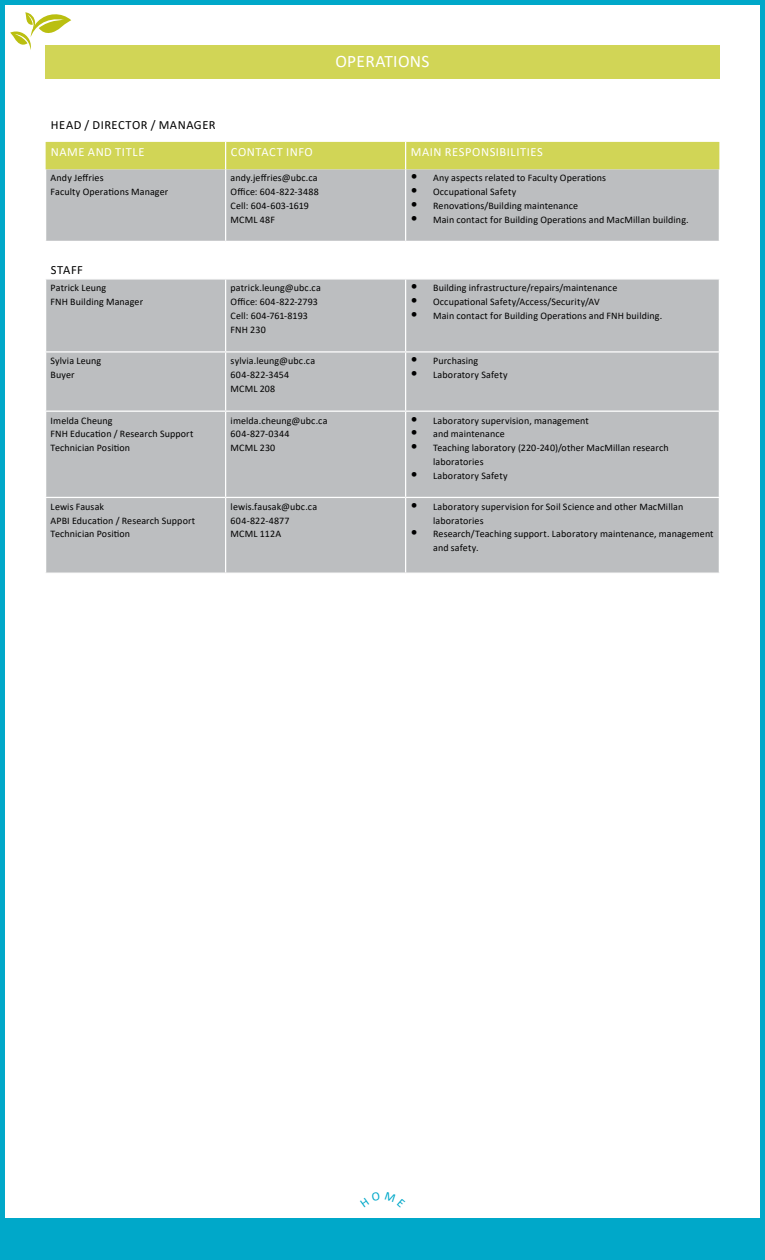
<style>
.page{position:relative;width:765px;height:1260px;background:#fff}
.page>*{position:absolute;margin:0;border:0;box-sizing:border-box;transform-origin:0 0}
.t1{font:17.5px "Calibri";letter-spacing:.02em;color:#fff}
.t2{font:12.5px "Calibri";letter-spacing:.045em;color:#fff}
.t3{font:12.5px "Calibri";letter-spacing:.04em;color:#000}
.t4{font:10px/13.8px "Calibri";letter-spacing:.01em;color:#000}
.s1{color:#fff}
.s2{font-size:15px}
</style>
<div class="page">
<div style="left:0;top:0;width:765px;height:1260px;border:5px solid #00a8c9"></div>
<div style="left:4px;top:1219px;width:761px;height:41px;background:#00a8c9"></div>
<svg style="left:10px;top:12px;width:61px;height:38px"></svg>
<div style="left:46px;top:170px;width:673px;height:71px;background:#bcbec0"></div>
<div style="left:46px;top:280px;width:673px;height:293px;background:#bcbec0"></div>
<svg style="left:45px;top:141px;width:675px;height:29px;background:#d2d65f"></svg>
<hr style="left:225px;top:170px;width:1px;height:71px;background:#fff">
<hr style="left:405px;top:170px;width:1px;height:71px;background:#fff">
<hr style="left:225px;top:280px;width:1px;height:71px;background:#fff">
<hr style="left:405px;top:280px;width:1px;height:71px;background:#fff">
<hr style="left:225px;top:353px;width:1px;height:58px;background:#fff">
<hr style="left:405px;top:353px;width:1px;height:58px;background:#fff">
<hr style="left:225px;top:412px;width:1px;height:85px;background:#fff">
<hr style="left:405px;top:412px;width:1px;height:85px;background:#fff">
<hr style="left:225px;top:498px;width:1px;height:75px;background:#fff">
<hr style="left:405px;top:498px;width:1px;height:75px;background:#fff">
<hr style="left:45px;top:351px;width:181px;height:2px;background:#fff">
<hr style="left:226px;top:351px;width:180px;height:2px;background:#fff">
<hr style="left:406px;top:351px;width:314px;height:2px;background:#fff">
<hr style="left:45px;top:411px;width:181px;height:1px;background:#fff">
<hr style="left:226px;top:411px;width:180px;height:1px;background:#fff">
<hr style="left:406px;top:411px;width:314px;height:1px;background:#fff">
<hr style="left:45px;top:497px;width:181px;height:1px;background:#fff">
<hr style="left:226px;top:497px;width:180px;height:1px;background:#fff">
<hr style="left:406px;top:497px;width:314px;height:1px;background:#fff">
<div style="left:45px;top:45px;width:675px;height:33px;background:#d1d556"></div>
<h1 class="t1" style="left:335px;top:49px;width:96px">OPERATIONS</h1>
<p class="t3" style="left:51px;top:116px;width:173px">HEAD / DIRECTOR / MANAGER<span class="s1">R</span></p>
<p class="t2" style="left:51px;top:143px;width:95px">NAME AND TITLE</p>
<p class="t2" style="left:231px;top:143px;width:84px">CONTACT INFO</p>
<p class="t2" style="left:411px;top:143px;width:134px">MAIN RESPONSIBILITIES</p>
<p class="t4" style="left:51px;top:171px;width:119px">Andy Jeffries<br>Faculty Operations Manager</p>
<p class="t4" style="left:231px;top:171px;width:90px">andy.jeffries@ubc.ca<br>Office: 604-822-3488<br>Cell: 604-603-1619<br>MCML 48F</p>
<p class="t4" style="left:411px;top:171px;width:197px"><span class="s2">•</span> Any aspects related to Faculty Operations</p>
<h1 class="t1" style="left:275px;top:132px;width:67px">FINANCE</h1>
<p class="t4" style="left:411px;top:185px;width:107px"><span class="s2">•</span> Occupational Safety</p>
<p class="t4" style="left:411px;top:198px;width:169px"><span class="s2">•</span> Renovations/Building maintenance</p>
<p class="t4" style="left:411px;top:212px;width:280px"><span class="s2">•</span> Main contact for Building Operations and MacMillan building.</p>
<p class="t3" style="left:51px;top:261px;width:41px">STAFF<span class="s1">R</span></p>
<p class="t4" style="left:51px;top:281px;width:94px">Patrick Leung<br>FNH Building Manager</p>
<p class="t4" style="left:231px;top:281px;width:92px">patrick.leung@ubc.ca<br>Office: 604-822-2793<br>Cell: 604-761-8193<br>FNH 230</p>
<p class="t4" style="left:411px;top:281px;width:208px"><span class="s2">•</span> Building infrastructure/repairs/maintenance</p>
<p class="t4" style="left:411px;top:295px;width:191px"><span class="s2">•</span> Occupational Safety/Access/Security/AV</p>
<p class="t4" style="left:411px;top:308px;width:253px"><span class="s2">•</span> Main contact for Building Operations and FNH building.</p>
<p class="t4" style="left:51px;top:354px;width:52px">Sylvia Leung<br>Buyer</p>
<p class="t4" style="left:231px;top:354px;width:86px">sylvia.leung@ubc.ca<br>604-822-3454<br>MCML 208</p>
<p class="t4" style="left:411px;top:354px;width:69px"><span class="s2">•</span> Purchasing</p>
<p class="t4" style="left:411px;top:368px;width:98px"><span class="s2">•</span> Laboratory Safety</p>
<p class="t4" style="left:51px;top:413px;width:144px">Imelda Cheung<br>FNH Education / Research Support<br>Technician Position</p>
<p class="t4" style="left:231px;top:413px;width:98px">imelda.cheung@ubc.ca<br>604-827-0344<br>MCML 230</p>
<p class="t4" style="left:411px;top:413px;width:180px"><span class="s2">•</span> Laboratory supervision, management</p>
<p class="t4" style="left:411px;top:427px;width:96px"><span class="s2">•</span> and maintenance</p>
<p class="t4" style="left:433px;top:441px;width:237px;text-indent:-22px"><span class="s2">•</span> Teaching laboratory (220-240)/other MacMillan research laboratories</p>
<p class="t4" style="left:411px;top:468px;width:98px"><span class="s2">•</span> Laboratory Safety</p>
<p class="t4" style="left:51px;top:499px;width:146px">Lewis Fausak<br>APBI Education / Research Support<br>Technician Position</p>
<p class="t4" style="left:231px;top:499px;width:88px">lewis.fausak@ubc.ca<br>604-822-4877<br>MCML 112A</p>
<p class="t4" style="left:433px;top:499px;width:252px;text-indent:-22px"><span class="s2">•</span> Laboratory supervision for Soil Science and other MacMillan laboratories</p>
<p class="t4" style="left:433px;top:527px;width:282px;text-indent:-22px"><span class="s2">•</span> Research/Teaching support. Laboratory maintenance, management and safety.</p>
</div>
